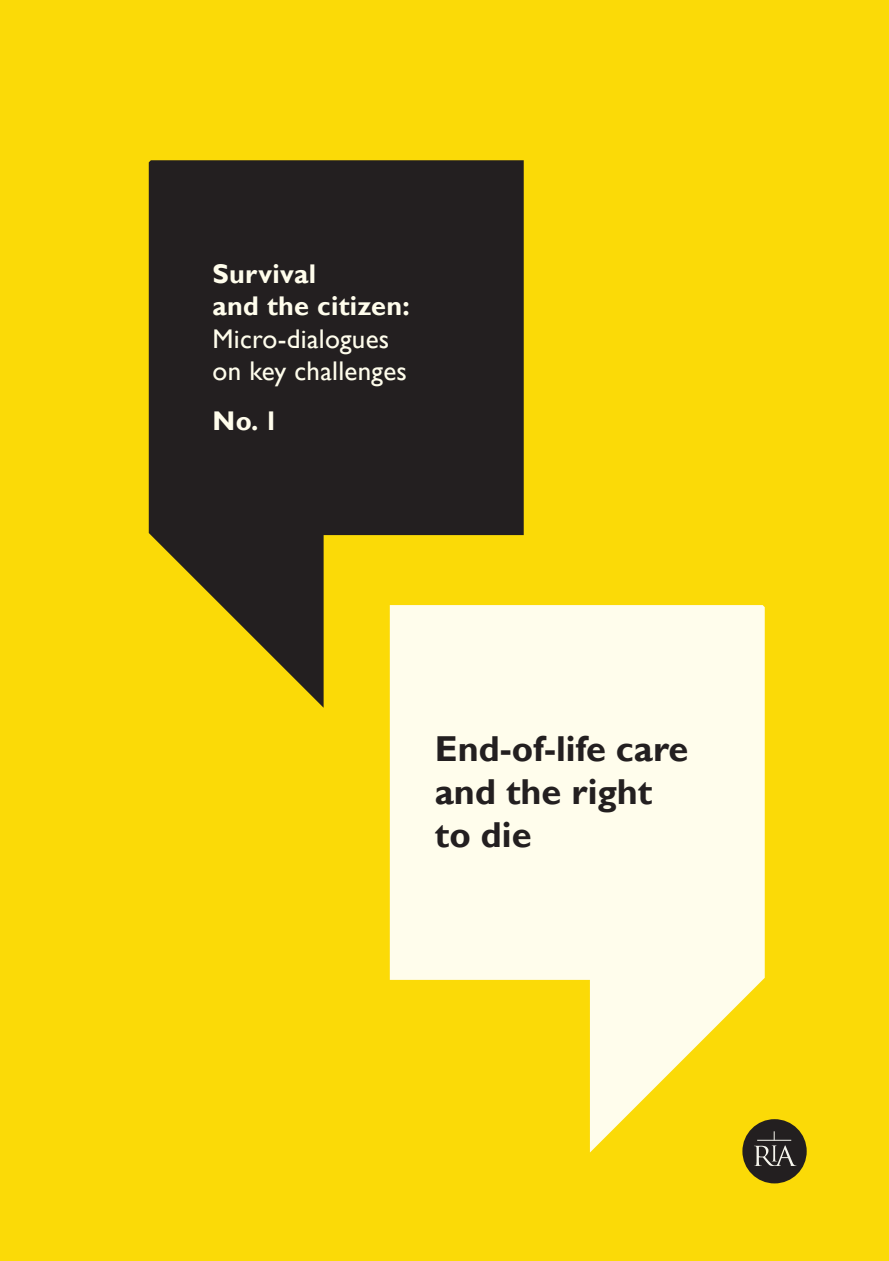
<style>
.page{position:relative;width:889px;height:1261px;background:#fff}
.page>*{position:absolute;margin:0;border:0;box-sizing:border-box;transform-origin:0 0}
.t1{font:700 36px/43.2px "Gill Sans";color:#231f20}
.t2{font:27px/32.4px "Gill Sans";letter-spacing:.01em;color:#fffdec}
.t3{font:700 27px/32.4px "Gill Sans";letter-spacing:.01em;color:#fffdec}
</style>
<div class="page">
<div style="left:0;top:0;width:888px;height:1260px;background:#fbda07"></div>
<div style="left:742px;top:1119px;width:64px;height:64px;background:#231f20;border-radius:50%"></div>
<svg style="left:756px;top:1131px;width:38px;height:34px"></svg>
<svg style="left:149px;top:160px;width:374px;height:547px;fill:#231f20"></svg>
<svg style="left:389px;top:605px;width:375px;height:547px;fill:#fffdec"></svg>
<p class="t3" style="left:212px;top:258px;width:199px">Survival<br>and the citizen:</p>
<p class="t2" style="left:212px;top:323px;width:196px">Micro-dialogues on key challenges</p>
<p class="t3" style="left:212px;top:405px;width:68px">No. 1</p>
<p class="t1" style="left:435px;top:728px;width:255px">End-of-life care and the right to die</p>
</div>
